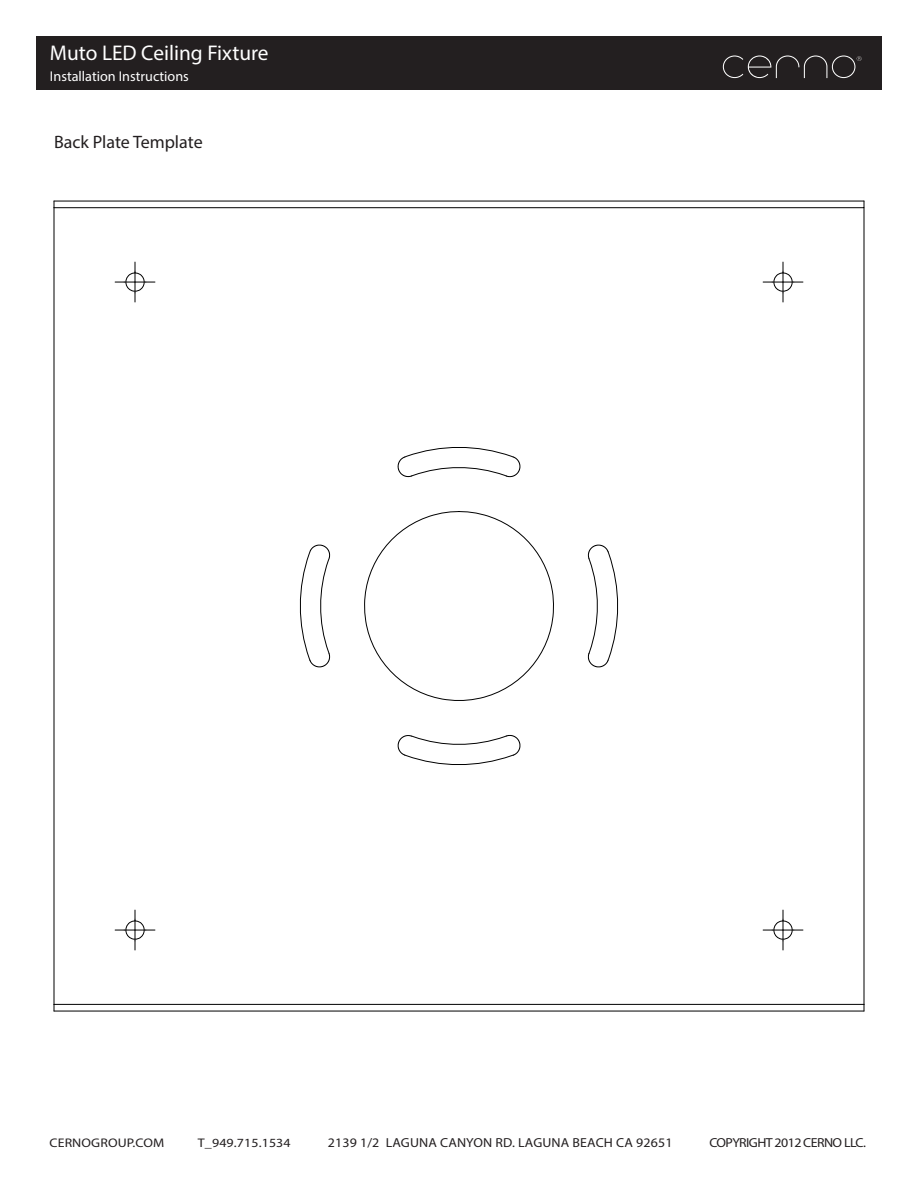
<style>
.page{position:relative;width:918px;height:1188px;background:#fff}
.page>*{position:absolute;margin:0;border:0;box-sizing:border-box;transform-origin:0 0}
.t1{font:21.3px "Myriad Pro";color:#fff}
.t2{font:18px "Myriad Pro";color:#231f20}
.t3{font:14.25px "Myriad Pro";color:#fff}
.t4{font:13.05px "Myriad Pro";letter-spacing:.01em;color:#231f20;scale:1.06 1}
.t5{font:13.05px "Myriad Pro";letter-spacing:-.04em;color:#231f20;scale:1.06 1}
.t6{font:12.45px "Myriad Pro";letter-spacing:.01em;color:#231f20;scale:1.11 1}
</style>
<div class="page">
<div style="left:36px;top:36px;width:846px;height:54px;background:#231f20"></div>
<svg style="left:723px;top:55px;width:139px;height:23px"></svg>
<svg style="left:53px;top:200px;width:812px;height:9px"></svg>
<hr style="left:54px;top:1004px;width:810px;height:1px;background:#000">
<hr style="left:54px;top:1011px;width:810px;height:1px;background:#000">
<svg style="left:397px;top:735px;width:124px;height:30px"></svg>
<svg style="left:299px;top:544px;width:32px;height:124px"></svg>
<svg style="left:397px;top:447px;width:124px;height:31px"></svg>
<svg style="left:364px;top:511px;width:190px;height:190px"></svg>
<hr style="left:54px;top:208px;width:1px;height:796px;background:#000">
<hr style="left:864px;top:208px;width:1px;height:796px;background:#000">
<svg style="left:587px;top:544px;width:32px;height:124px"></svg>
<svg style="left:763px;top:910px;width:40px;height:40px"></svg>
<svg style="left:763px;top:262px;width:40px;height:40px"></svg>
<svg style="left:115px;top:262px;width:40px;height:40px"></svg>
<svg style="left:115px;top:910px;width:40px;height:40px"></svg>
<h1 class="t1" style="left:50px;top:40px;width:220px">Muto LED Ceiling Fixture</h1>
<p class="t3" style="left:50px;top:67px;width:140px">Installation Instructions</p>
<p class="t2" style="left:54px;top:131px;width:150px">Back Plate Template</p>
<p class="t6" style="left:50px;top:1135px;width:105px">CERNOGROUP.COM</p>
<p class="t6" style="left:198px;top:1135px;width:85px">T_949.715.1534</p>
<p class="t4" style="left:328px;top:1134px;width:327px">2139 1/2 LAGUNA CANYON RD. LAGUNA BEACH CA 92651</p>
<p class="t5" style="left:709px;top:1134px;width:149px">COPYRIGHT 2012 CERNO LLC.</p>
</div>
